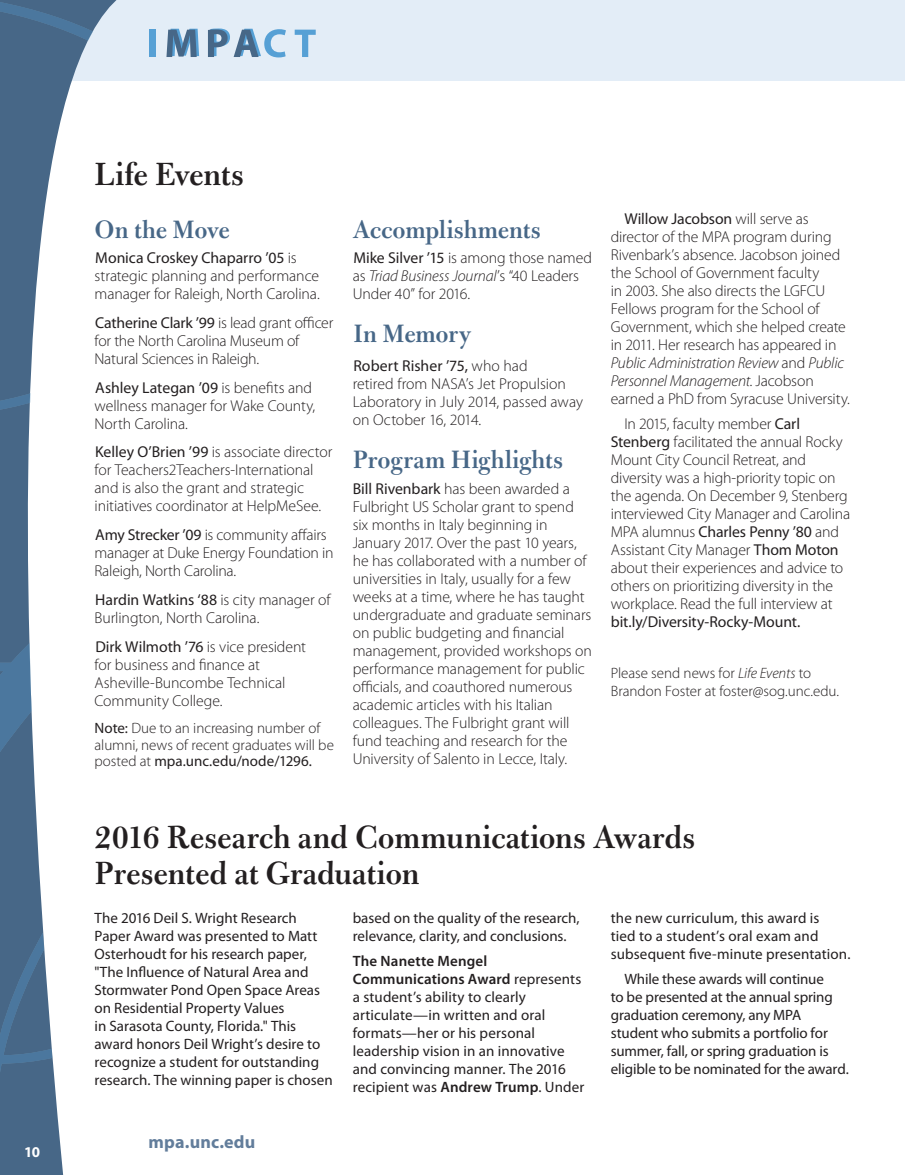
<style>
.page{position:relative;width:905px;height:1175px;background:#fff}
.page>*{position:absolute;margin:0;border:0;box-sizing:border-box;transform-origin:0 0}
.t1{font:600 34.5px/36px "Bulmer MT Std";letter-spacing:-.005em;color:#231f20}
.t2{font:600 27px "Bulmer MT Std";letter-spacing:-.005em;color:#476787}
.t3{font:700 18px "Myriad Pro";letter-spacing:.01em;color:#627d9b}
.t4{font:300 15.75px/18px "Myriad Pro";letter-spacing:-.01em;color:#231f20}
.t5{font:15.75px "Myriad Pro";letter-spacing:-.005em;color:#231f20}
.t6{font:15px/18px "Myriad Pro";color:#231f20}
.t7{font:300 15px/16.5px "Myriad Pro";letter-spacing:-.005em;color:#231f20}
.t8{font:700 15px "Myriad Pro";color:#fff}
.s1{font-weight:400}
.s2{font-style:italic}
.s3{font-weight:600}
</style>
<div class="page">
<div style="left:0;top:0;width:904px;height:81px;background:#e3edf7"></div>
<svg style="left:0;top:28px;width:220px;height:1146px"></svg>
<svg style="left:0;top:0;width:117px;height:1153px"></svg>
<svg style="left:166px;top:29px;width:150px;height:28px"></svg>
<div style="left:149px;top:30px;width:6px;height:27px;background:#56a0d5"></div>
<p class="t8" style="left:24px;top:1141px;width:18px">10</p>
<h1 class="t1" style="left:94px;top:157px;width:151px">Life Events</h1>
<h2 class="t2" style="left:94px;top:215px;width:137px">On the Move</h2>
<p class="t4" style="left:94px;top:248px;width:227px"><span class="s1">Monica Croskey Chaparro ’05</span> is strategic planning and performance manager for Raleigh, North Carolina.</p>
<p class="t4" style="left:95px;top:313px;width:240px"><span class="s1">Catherine Clark ’99</span> is lead grant officer for the North Carolina Museum of<br>Natural Sciences in Raleigh.</p>
<p class="t4" style="left:95px;top:378px;width:222px"><span class="s1">Ashley Lategan ’09</span> is benefits and wellness manager for Wake County,<br>North Carolina.</p>
<p class="t4" style="left:95px;top:443px;width:239px"><span class="s1">Kelley O’Brien ’99</span> is associate director for Teachers2Teachers-International and is also the grant and strategic initiatives coordinator at HelpMeSee.</p>
<p class="t4" style="left:95px;top:526px;width:240px"><span class="s1">Amy Strecker ’09</span> is community affairs manager at Duke Energy Foundation in<br>Raleigh, North Carolina.</p>
<p class="t4" style="left:95px;top:590px;width:237px"><span class="s1">Hardin Watkins ‘88</span> is city manager of<br>Burlington, North Carolina.</p>
<p class="t4" style="left:95px;top:637px;width:213px"><span class="s1">Dirk Wilmoth ’76</span> is vice president for business and finance at<br>Asheville-Buncombe Technical<br>Community College.</p>
<p class="t7" style="left:94px;top:719px;width:241px"><span class="s1">Note:</span> Due to an increasing number of alumni, news of recent graduates will be posted at <span class="s1">mpa.unc.edu/node/1296.</span></p>
<h2 class="t2" style="left:352px;top:215px;width:190px">Accomplishments</h2>
<p class="t4" style="left:353px;top:248px;width:241px"><span class="s1">Mike Silver ’15</span> is among those named as <span class="s2">Triad Business Journal</span>’s “40 Leaders<br>Under 40” for 2016.</p>
<h2 class="t2" style="left:353px;top:319px;width:119px">In Memory</h2>
<p class="t4" style="left:352px;top:356px;width:232px"><span class="s1">Robert Risher ’75,</span> who had<br>retired from NASA’s Jet Propulsion<br>Laboratory in July 2014, passed away on October 16, 2014.</p>
<h2 class="t2" style="left:352px;top:445px;width:212px">Program Highlights</h2>
<p class="t4" style="left:352px;top:479px;width:241px"><span class="s1">Bill Rivenbark</span> has been awarded a Fulbright US Scholar grant to spend six months in Italy beginning in January 2017. Over the past 10 years, he has collaborated with a number of universities in Italy, usually for a few weeks at a time, where he has taught undergraduate and graduate seminars on public budgeting and financial management, provided workshops on performance management for public officials, and coauthored numerous academic articles with his Italian colleagues. The Fulbright grant will fund teaching and research for the University of Salento in Lecce, Italy.</p>
<p class="t4" style="left:611px;top:209px;width:240px;text-indent:13px"><span class="s1">Willow Jacobson</span> will serve as director of the MPA program during Rivenbark’s absence. Jacobson joined the School of Government faculty<br>in 2003. She also directs the LGFCU Fellows program for the School of Government, which she helped create in 2011. Her research has appeared in <span class="s2">Public Administration Review</span> and <span class="s2">Public Personnel Management.</span> Jacobson earned a PhD from Syracuse University.</p>
<p class="t4" style="left:611px;top:414px;width:241px;text-indent:13px">In 2015, faculty member <span class="s1">Carl Stenberg</span> facilitated the annual Rocky Mount City Council Retreat, and diversity was a high-priority topic on the agenda. On December 9, Stenberg interviewed City Manager and Carolina MPA alumnus <span class="s1">Charles Penny ’80</span> and Assistant City Manager <span class="s1">Thom Moton </span>about their experiences and advice to others on prioritizing diversity in the workplace. Read the full interview at</p>
<p class="t5" style="left:611px;top:612px;width:191px">bit.ly/Diversity-Rocky-Mount.</p>
<p class="t7" style="left:610px;top:664px;width:230px;line-height:18px">Please send news for <span class="s2">Life Events</span> to<br>Brandon Foster at foster@sog.unc.edu.</p>
<h1 class="t1" style="left:94px;top:820px;width:602px">2016 Research and Communications Awards<br>Presented at Graduation</h1>
<p class="t6" style="left:94px;top:909px;width:240px">The 2016 Deil S. Wright Research Paper Award was presented to Matt Osterhoudt for his research paper, "The Influence of Natural Area and Stormwater Pond Open Space Areas on Residential Property Values<br>in Sarasota County, Florida." This award honors Deil Wright’s desire to recognize a student for outstanding research. The winning paper is chosen</p>
<p class="t6" style="left:352px;top:909px;width:228px">based on the quality of the research, relevance, clarity, and conclusions.</p>
<p class="t6" style="left:610px;top:909px;width:241px">the new curriculum, this award is<br>tied to a student’s oral exam and subsequent five-minute presentation.</p>
<p class="t6" style="left:610px;top:970px;width:239px;text-indent:14px">While these awards will continue<br>to be presented at the annual spring graduation ceremony, any MPA student who submits a portfolio for summer, fall, or spring graduation is eligible to be nominated for the award.</p>
<p class="t6" style="left:352px;top:952px;width:233px"><span class="s3">The Nanette Mengel<br>Communications Award</span> represents a student’s ability to clearly articulate—in written and oral formats—her or his personal leadership vision in an innovative and convincing manner. The 2016 recipient was <span class="s3">Andrew Trump</span>. Under</p>
<p class="t3" style="left:148px;top:1130px;width:108px">mpa.unc.edu</p>
</div>
